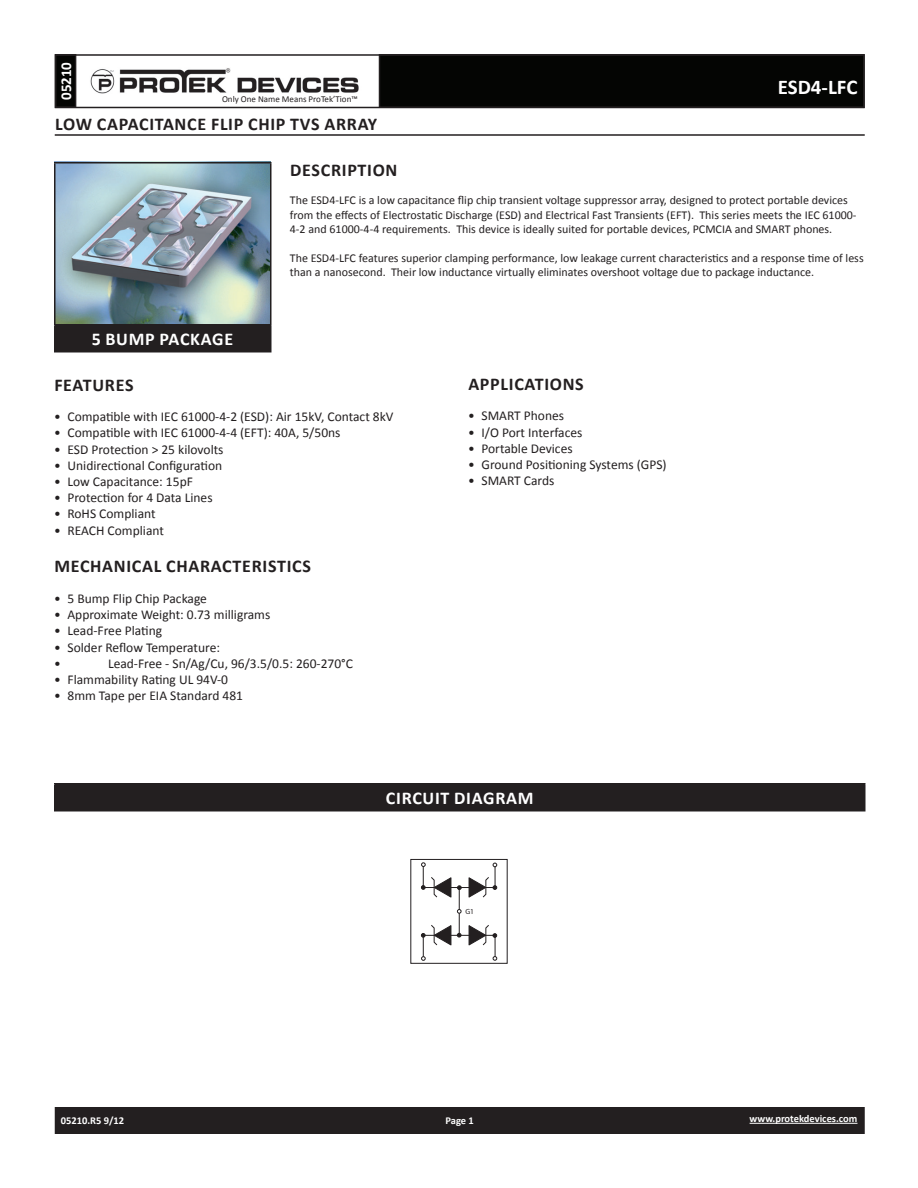
<style>
.page{position:relative;width:918px;height:1188px;background:#fff}
.page>*{position:absolute;margin:0;border:0;box-sizing:border-box;transform-origin:0 0}
.t1{font:700 21px "Calibri";color:#fff}
.t2{font:700 18px "Calibri";letter-spacing:.04em;color:#231f20}
.t3{font:700 18px "Calibri";letter-spacing:.04em;color:#fff}
.t4{font:700 15px "Calibri";color:#fff}
.t5{font:13.5px/16.2px "Calibri";color:#231f20}
.t6{font:12px/14.4px "Calibri";color:#231f20}
.t7{font:700 10.5px "Calibri";color:#fff}
.t8{font:9px "Calibri";color:#231f20}
.t9{font:7.5px "Helvetica";color:#231f20}
</style>
<div class="page">
<div style="left:56px;top:1108px;width:808px;height:25px;background:#231f20"></div>
<div style="left:55px;top:1107px;width:810px;height:27px;border:2px solid #231f20"></div>
<div style="left:56px;top:55px;width:20px;height:52px;background:#040503"></div>
<div style="left:55px;top:54px;width:21px;height:54px;border:2px solid #231f20"></div>
<div style="left:380px;top:55px;width:484px;height:52px;background:#040503"></div>
<div style="left:55px;top:54px;width:810px;height:54px;border:2px solid #231f20"></div>
<img style="left:90px;top:68px;width:269px;height:26px">
<hr style="left:750px;top:1123px;width:107px;height:1px;background:#fff">
<hr style="left:55px;top:134px;width:810px;height:2px;background:#231f20">
<img style="left:56px;top:164px;width:214px;height:160px">
<div style="left:55px;top:325px;width:216px;height:27px;background:#231f20"></div>
<hr style="left:54px;top:162px;width:218px;height:2px;background:#231f20">
<hr style="left:54px;top:164px;width:2px;height:160px;background:#231f20">
<hr style="left:270px;top:164px;width:2px;height:160px;background:#231f20">
<hr style="left:54px;top:324px;width:218px;height:2px;background:#231f20">
<hr style="left:54px;top:326px;width:2px;height:25px;background:#231f20">
<hr style="left:270px;top:326px;width:2px;height:25px;background:#231f20">
<hr style="left:54px;top:351px;width:218px;height:1px;background:#231f20">
<div style="left:55px;top:784px;width:810px;height:27px;background:#231f20"></div>
<hr style="left:54px;top:783px;width:812px;height:1px;background:#231f20">
<hr style="left:54px;top:784px;width:2px;height:26px;background:#231f20">
<hr style="left:864px;top:784px;width:2px;height:26px;background:#231f20">
<hr style="left:54px;top:810px;width:812px;height:2px;background:#231f20">
<hr style="left:459px;top:888px;width:1px;height:47px;background:#231f20">
<hr style="left:423px;top:935px;width:72px;height:1px;background:#231f20">
<hr style="left:423px;top:887px;width:72px;height:1px;background:#231f20">
<svg style="left:457px;top:909px;width:4px;height:5px"></svg>
<div style="left:410px;top:859px;width:98px;height:105px;border:1px solid #231f20"></div>
<svg style="left:421px;top:862px;width:41px;height:36px"></svg>
<svg style="left:421px;top:924px;width:40px;height:37px"></svg>
<svg style="left:468px;top:863px;width:29px;height:35px"></svg>
<svg style="left:468px;top:925px;width:29px;height:36px"></svg>
<p class="t4" style="left:56px;top:100px;width:40px;rotate:-90deg">05210</p>
<p class="t8" style="left:222px;top:93px;width:137px">Only One Name Means ProTek’Tion™</p>
<h1 class="t1" style="left:778px;top:74px;width:81px">ESD4-LFC</h1>
<h2 class="t2" style="left:55px;top:112px;width:165px">LOW CAPACITANCE FLIP</h2>
<h2 class="t2" style="left:248px;top:112px;width:89px">CHIP TVS ARRA</h2>
<h2 class="t2" style="left:368px;top:112px;width:11px">Y</h2>
<h2 class="t2" style="left:290px;top:158px;width:23px">DESCRIPTION</h2>
<p class="t6" style="left:290px;top:193px;width:568px">The ESD4-LFC is a low capacitance flip chip transient voltage suppressor array, designed to protect portable devices from the effects of Electrostatic Discharge (ESD) and Electrical Fast Transients (EFT). This series meets the IEC 61000-<br>4-2 and 61000-4-4 requirements. This device is ideally suited for portable devices, PCMCIA and SMART phones.</p>
<p class="t6" style="left:290px;top:251px;width:575px">The ESD4-LFC features superior clamping performance, low leakage current characteristics and a response time of less than a nanosecond. Their low inductance virtually eliminates overshoot voltage due to package inductance.</p>
<h2 class="t3" style="left:92px;top:328px;width:141px">5 BUMP PACKAGE</h2>
<h2 class="t2" style="left:54px;top:373px;width:61px">FEATURES</h2>
<p class="t5" style="left:54px;top:409px;width:341px">• Compatible with IEC 61000-4-2 (ESD): Air 15kV, Contact 8kV</p>
<p class="t5" style="left:54px;top:425px;width:288px">• Compatible with IEC 61000-4-4 (EFT): 40A, 5/50ns</p>
<p class="t5" style="left:54px;top:441px;width:171px">• ESD Protection &gt; 25 kilovolts</p>
<p class="t5" style="left:54px;top:457px;width:170px">• Unidirectional Configuration</p>
<p class="t5" style="left:54px;top:473px;width:140px">• Low Capacitance: 15pF</p>
<p class="t5" style="left:54px;top:490px;width:160px">• Protection for 4 Data Lines</p>
<p class="t5" style="left:54px;top:506px;width:103px">• RoHS Compliant</p>
<p class="t5" style="left:54px;top:522px;width:111px">• REACH Compliant</p>
<h2 class="t2" style="left:54px;top:555px;width:59px">MECHANICAL</h2>
<h2 class="t2" style="left:166px;top:555px;width:33px">CHARACTERISTICS</h2>
<p class="t5" style="left:54px;top:590px;width:155px">• 5 Bump Flip Chip Package</p>
<p class="t5" style="left:54px;top:607px;width:218px">• Approximate Weight: 0.73 milligrams</p>
<p class="t5" style="left:54px;top:623px;width:110px">• Lead-Free Plating</p>
<p class="t5" style="left:54px;top:639px;width:168px">• Solder Reflow Temperature: •</p>
<p class="t5" style="left:108px;top:655px;width:247px">Lead-Free - Sn/Ag/Cu, 96/3.5/0.5: 260-270°C</p>
<p class="t5" style="left:54px;top:671px;width:176px">• Flammability Rating UL 94V-0</p>
<p class="t5" style="left:54px;top:688px;width:191px">• 8mm Tape per EIA Standard 481</p>
<h2 class="t2" style="left:468px;top:372px;width:11px">APPLICATIONS</h2>
<p class="t5" style="left:468px;top:408px;width:98px">• SMART Phones</p>
<p class="t5" style="left:468px;top:424px;width:116px">• I/O Port Interfaces</p>
<p class="t5" style="left:468px;top:440px;width:106px">• Portable Devices</p>
<p class="t5" style="left:468px;top:457px;width:200px">• Ground Positioning Systems (GPS)</p>
<p class="t5" style="left:468px;top:473px;width:88px">• SMART Cards</p>
<h2 class="t3" style="left:386px;top:787px;width:10px">CIRC</h2>
<h2 class="t3" style="left:423px;top:787px;width:86px">UIT DIAGRAM</h2>
<p class="t9" style="left:465px;top:907px;width:10px">G1</p>
<p class="t7" style="left:61px;top:1114px;width:65px">05210.R5 9/12</p>
<p class="t7" style="left:446px;top:1114px;width:30px">PAGE 1</p>
<p class="t7" style="left:750px;top:1112px;width:109px">WWW.PROTEKDEVICES.COM</p>
</div>
